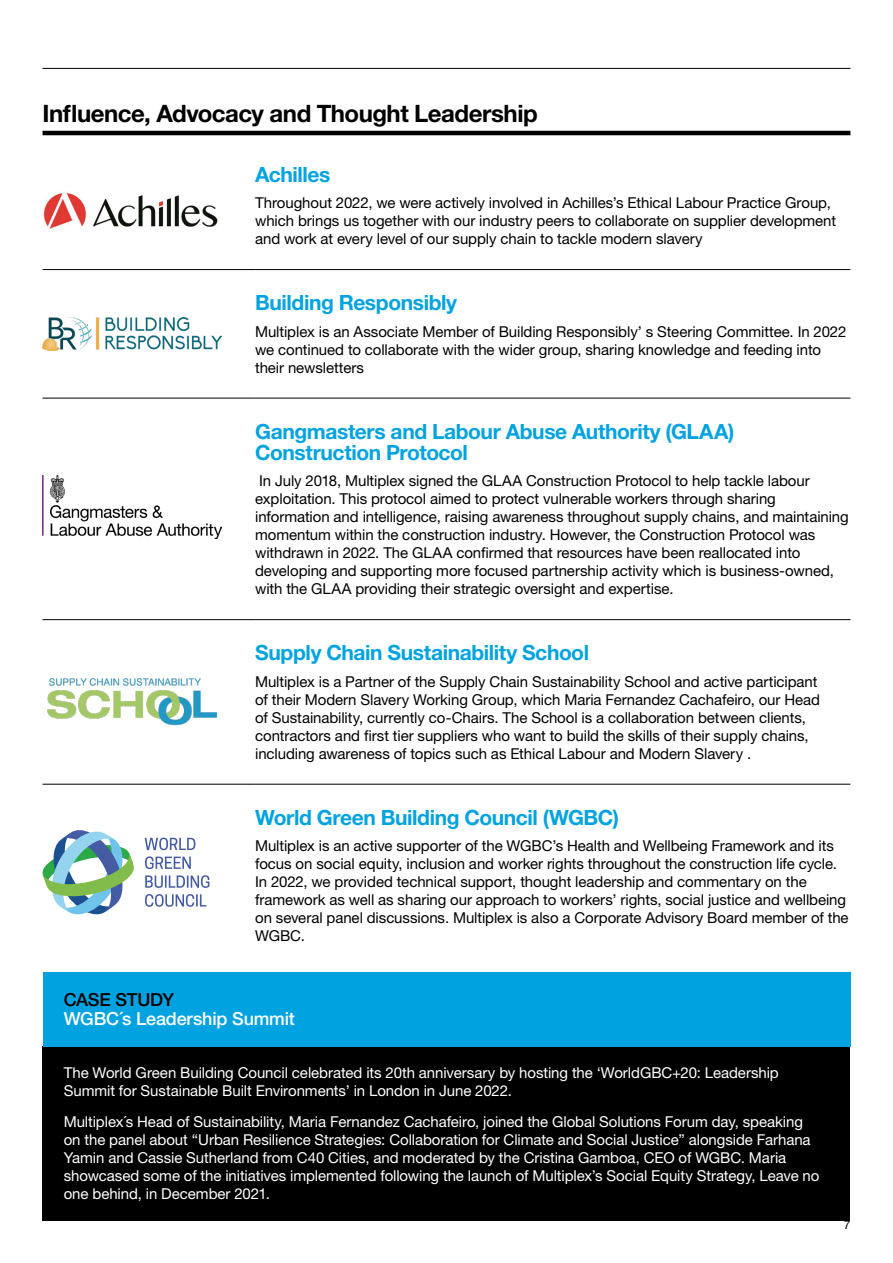
<style>
.page{position:relative;width:893px;height:1263px;background:#fff}
.page>*{position:absolute;margin:0;border:0;box-sizing:border-box;transform-origin:0 0}
.t1{font:700 24px "Helvetica Neue LT Std";letter-spacing:-.02em;color:#000}
.t2{font:700 21px/21px "Helvetica Neue LT Std";letter-spacing:-.02em;color:#00a3e0}
.t3{font:500 18px "Helvetica Neue LT Std";letter-spacing:-.01em;color:#fff}
.t4{font:500 18px "Helvetica Neue LT Std";letter-spacing:-.015em;color:#000}
.t5{font:15px/18px "Helvetica Neue LT Std";letter-spacing:-.005em;color:#000}
.t6{font:15px/18px "Helvetica Neue LT Std";letter-spacing:-.005em;color:#fff}
.t7{font:12px "Helvetica Neue LT Std";color:#000}
</style>
<div class="page">
<hr style="left:43px;top:68px;width:807px;height:1px;background:#000">
<hr style="left:43px;top:131px;width:807px;height:4px;background:#000">
<hr style="left:43px;top:269px;width:212px;height:1px;background:#000">
<hr style="left:255px;top:269px;width:595px;height:1px;background:#000">
<hr style="left:43px;top:398px;width:212px;height:1px;background:#000">
<hr style="left:255px;top:398px;width:595px;height:1px;background:#000">
<hr style="left:43px;top:619px;width:212px;height:1px;background:#000">
<hr style="left:255px;top:619px;width:595px;height:1px;background:#000">
<hr style="left:43px;top:784px;width:212px;height:1px;background:#000">
<hr style="left:255px;top:784px;width:595px;height:1px;background:#000">
<svg style="left:42px;top:830px;width:92px;height:84px"></svg>
<svg style="left:145px;top:894px;width:61px;height:13px"></svg>
<svg style="left:145px;top:875px;width:64px;height:13px"></svg>
<svg style="left:145px;top:856px;width:46px;height:13px"></svg>
<svg style="left:145px;top:837px;width:50px;height:13px"></svg>
<img style="left:43px;top:475px;width:178px;height:63px">
<img style="left:47px;top:678px;width:170px;height:48px">
<img style="left:43px;top:318px;width:178px;height:32px">
<img style="left:43px;top:193px;width:175px;height:36px">
<div style="left:43px;top:1046px;width:807px;height:174px;background:#000"></div>
<div style="left:43px;top:971px;width:807px;height:75px;background:#00a3e0"></div>
<h1 class="t1" style="left:43px;top:99px;width:497px">Influence, Advocacy and Thought Leadership</h1>
<h2 class="t2" style="left:255px;top:163px;width:77px">Achilles</h2>
<p class="t5" style="left:255px;top:193px;width:583px">Throughout 2022, we were actively involved in Achilles’s Ethical Labour Practice Group, which brings us together with our industry peers to collaborate on supplier development and work at every level of our supply chain to tackle modern slavery</p>
<h2 class="t2" style="left:255px;top:292px;width:204px">Building Responsibly</h2>
<p class="t5" style="left:255px;top:322px;width:593px">Multiplex is an Associate Member of Building Responsibly’ s Steering Committee. In 2022 we continued to collaborate with the wider group, sharing knowledge and feeding into their newsletters</p>
<h2 class="t2" style="left:255px;top:420px;width:481px">Gangmasters and Labour Abuse Authority (GLAA)<br>Construction Protocol</h2>
<p class="t5" style="left:255px;top:472px;width:595px">In July 2018, Multiplex signed the GLAA Construction Protocol to help tackle labour exploitation. This protocol aimed to protect vulnerable workers through sharing information and intelligence, raising awareness throughout supply chains, and maintaining momentum within the construction industry. However, the Construction Protocol was withdrawn in 2022. The GLAA confirmed that resources have been reallocated into developing and supporting more focused partnership activity which is business-owned, with the GLAA providing their strategic oversight and expertise.</p>
<h2 class="t2" style="left:255px;top:642px;width:335px">Supply Chain Sustainability School</h2>
<p class="t5" style="left:255px;top:672px;width:566px">Multiplex is a Partner of the Supply Chain Sustainability School and active participant of their Modern Slavery Working Group, which Maria Fernandez Cachafeiro, our Head of Sustainability, currently co-Chairs. The School is a collaboration between clients, contractors and first tier suppliers who want to build the skills of their supply chains, including awareness of topics such as Ethical Labour and Modern Slavery .</p>
<h2 class="t2" style="left:255px;top:806px;width:365px">World Green Building Council (WGBC)</h2>
<p class="t5" style="left:255px;top:837px;width:595px">Multiplex is an active supporter of the WGBC’s Health and Wellbeing Framework and its focus on social equity, inclusion and worker rights throughout the construction life cycle.<br>In 2022, we provided technical support, thought leadership and commentary on the framework as well as sharing our approach to workers’ rights, social justice and wellbeing on several panel discussions. Multiplex is also a Corporate Advisory Board member of the WGBC.</p>
<p class="t4" style="left:64px;top:988px;width:112px">CASE STUDY</p>
<p class="t3" style="left:64px;top:1008px;width:233px">WGBC´s Leadership Summit</p>
<p class="t6" style="left:64px;top:1064px;width:717px">The World Green Building Council celebrated its 20th anniversary by hosting the ‘WorldGBC+20: Leadership<br>Summit for Sustainable Built Environments’ in London in June 2022.</p>
<p class="t6" style="left:64px;top:1113px;width:757px">Multiplex´s Head of Sustainability, Maria Fernandez Cachafeiro, joined the Global Solutions Forum day, speaking on the panel about “Urban Resilience Strategies: Collaboration for Climate and Social Justice” alongside Farhana Yamin and Cassie Sutherland from C40 Cities, and moderated by the Cristina Gamboa, CEO of WGBC. Maria showcased some of the initiatives implemented following the launch of Multiplex’s Social Equity Strategy, Leave no one behind, in December 2021.</p>
<p class="t7" style="left:844px;top:1217px;width:8px">7</p>
</div>
